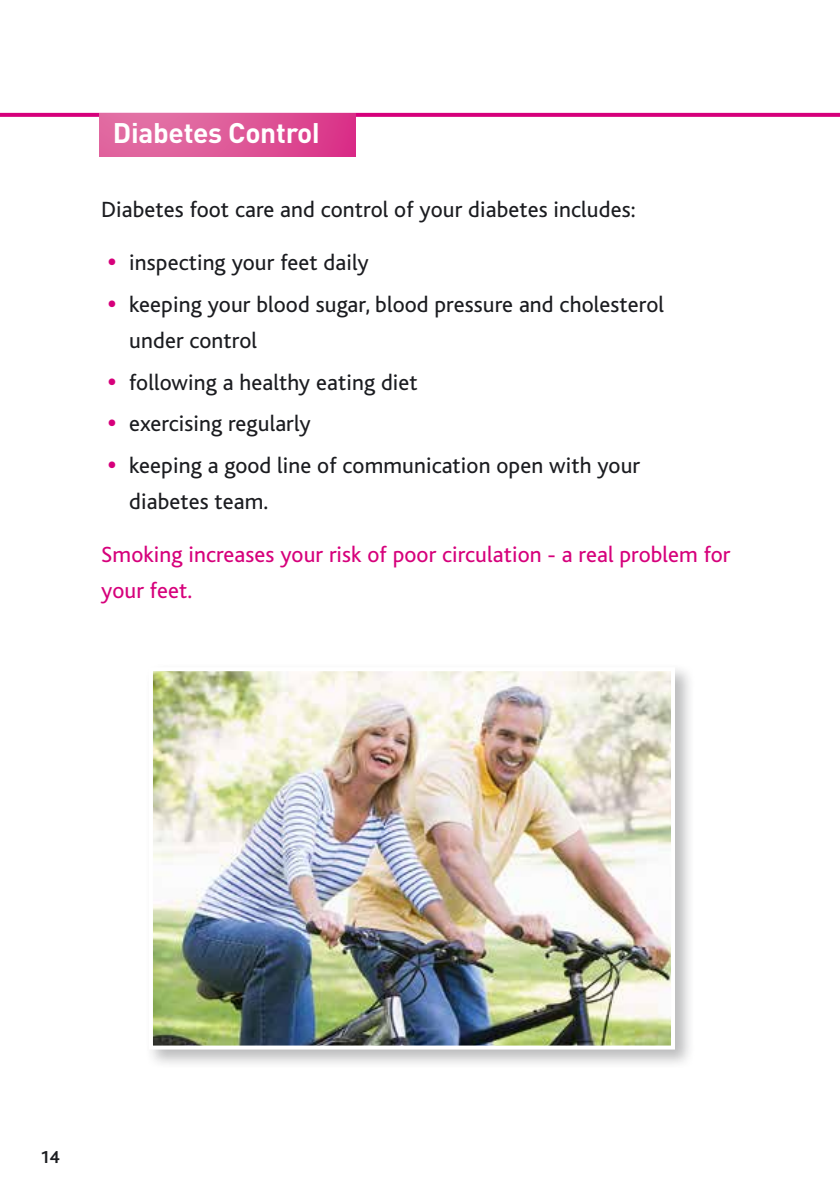
<style>
.page{position:relative;width:840px;height:1191px;background:#fff}
.page>*{position:absolute;margin:0;border:0;box-sizing:border-box;transform-origin:0 0}
.t1{font:28px "Converse DIN Bold";letter-spacing:-.01em;color:#fff}
.t2{font:23px/36px "Bliss";letter-spacing:.005em;color:#1b1c20}
.t3{font:23px/36px "Bliss";letter-spacing:.005em;color:#d6007b}
.t4{font:700 18px "Bliss";color:#1b1c20}
.s1{font-size:32px;color:#d6007b}
</style>
<div class="page">
<svg style="left:0;top:113px;width:839px;height:4px;background:#d7087f"></svg>
<div style="left:100px;top:113px;width:255px;height:43px;background:linear-gradient(to right,#e377a6,#da378a)"></div>
<div style="left:145px;top:663px;width:549px;height:406px;background:#1b1c20;opacity:.3"></div>
<img style="left:154px;top:672px;width:515px;height:372px">
<div style="left:149px;top:667px;width:525px;height:382px;border:4px solid #fff"></div>
<p class="t1" style="left:113px;top:115px;width:208px">Diabetes Control</p>
<p class="t2" style="left:101px;top:192px;width:535px">Diabetes foot care and control of your diabetes includes:</p>
<p class="t2" style="left:107px;top:245px;width:263px"><span class="s1">•</span> inspecting your feet daily</p>
<p class="t2" style="left:129px;top:287px;width:536px;text-indent:-22px"><span class="s1">•</span> keeping your blood sugar, blood pressure and cholesterol under control</p>
<p class="t2" style="left:107px;top:365px;width:312px"><span class="s1">•</span> following a healthy eating diet</p>
<p class="t2" style="left:107px;top:406px;width:205px"><span class="s1">•</span> exercising regularly</p>
<p class="t2" style="left:129px;top:448px;width:512px;text-indent:-22px"><span class="s1">•</span> keeping a good line of communication open with your diabetes team.</p>
<p class="t3" style="left:101px;top:537px;width:630px">Smoking increases your risk of poor circulation - a real problem for your feet.</p>
<p class="t4" style="left:40px;top:1148px;width:21px">14</p>
</div>
